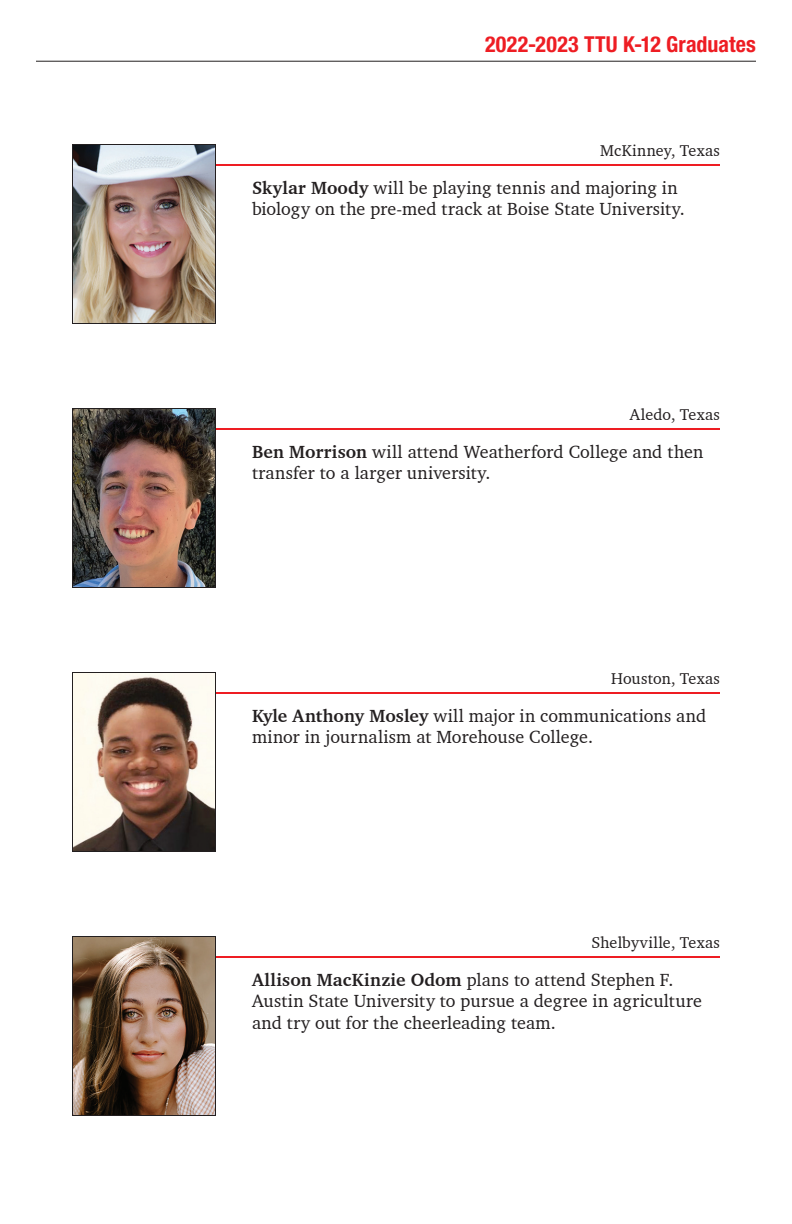
<style>
.page{position:relative;width:792px;height:1224px;background:#fff}
.page>*{position:absolute;margin:0;border:0;box-sizing:border-box;transform-origin:0 0}
.title-right{font:700 condensed 22px "Helvetica Neue LT Pro";letter-spacing:.01em;color:#ee1d23}
.Bio{font:18px/21.6px "Charter BT Pro";letter-spacing:.01em;color:#231f20}
.bio-city{font:16px "Charter BT Pro";letter-spacing:.02em;color:#231f20}
.s1{font-weight:700}
</style>
<div class="page">
<hr style="left:36px;top:61px;width:720px;height:1px;background:#231f20">
<hr style="left:216px;top:956px;width:504px;height:2px;background:#ee1d23">
<img style="left:74px;top:938px;width:140px;height:176px">
<div style="left:72px;top:936px;width:144px;height:180px;border:1px solid #231f20"></div>
<hr style="left:216px;top:428px;width:504px;height:2px;background:#ee1d23">
<img style="left:74px;top:410px;width:140px;height:176px">
<div style="left:72px;top:408px;width:144px;height:180px;border:1px solid #231f20"></div>
<hr style="left:216px;top:164px;width:504px;height:2px;background:#ee1d23">
<img style="left:74px;top:146px;width:140px;height:176px">
<div style="left:72px;top:144px;width:144px;height:180px;border:1px solid #231f20"></div>
<hr style="left:216px;top:692px;width:504px;height:2px;background:#ee1d23">
<img style="left:74px;top:674px;width:140px;height:176px">
<div style="left:72px;top:672px;width:144px;height:180px;border:1px solid #231f20"></div>
<p class="title-right" style="left:485px;top:31px;width:272px">2022-2023 TTU K-12 Graduates</p>
<p class="bio-city" style="left:600px;top:140px;width:121px">McKinney, Texas</p>
<p class="Bio" style="left:252px;top:177px;width:434px"><span class="s1">Skylar Moody</span> will be playing tennis and majoring in biology on the pre-med track at Boise State University.</p>
<p class="bio-city" style="left:630px;top:404px;width:92px">Aledo, Texas</p>
<p class="Bio" style="left:252px;top:441px;width:453px"><span class="s1">Ben Morrison</span> will attend Weatherford College and then transfer to a larger university.</p>
<p class="bio-city" style="left:611px;top:668px;width:110px">Houston, Texas</p>
<p class="Bio" style="left:252px;top:705px;width:456px"><span class="s1">Kyle Anthony Mosley</span> will major in communications and minor in journalism at Morehouse College.</p>
<p class="bio-city" style="left:592px;top:932px;width:130px">Shelbyville, Texas</p>
<p class="Bio" style="left:252px;top:969px;width:452px"><span class="s1">Allison MacKinzie Odom</span> plans to attend Stephen F.<br>Austin State University to pursue a degree in agriculture and try out for the cheerleading team.</p>
</div>
